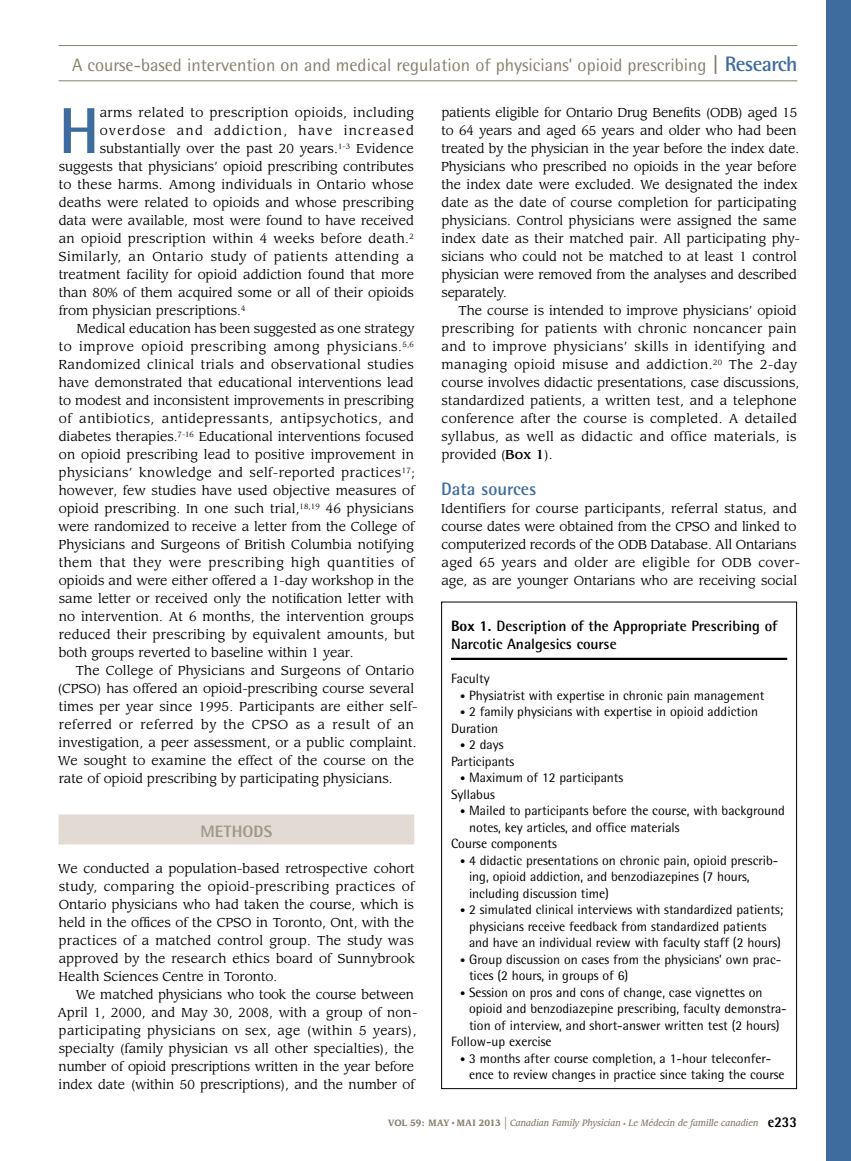
<style>
.page{position:relative;width:851px;height:1161px;background:#fff}
.page>*{position:absolute;margin:0;border:0;box-sizing:border-box;transform-origin:0 0}
.t1{font:700 64.95px "Rotis Semi Sans Std";color:#3f6c9f}
.t2{font:18px "Rotis Semi Sans Std";color:#887e6e}
.t3{font:700 18px "Rotis Semi Sans Std";color:#3f6c9f}
.t4{font:800 16.5px "Rotis Semi Sans Std";letter-spacing:.005em;color:#a2988a}
.t5{font:700 15px/18px "Rotis Semi Sans Std";color:#000}
.t6{font:13.5px/16.5px "Rotis Semi Sans Std";color:#000}
.t7{font:12.75px/18px "Leawood Std";letter-spacing:.005em;color:#000}
.t8{font:12.75px/18px "Leawood Std";letter-spacing:.025em;color:#000}
.t9{font:12.75px "Leawood Std";letter-spacing:.04em;color:#000}
.t10{font:12.75px "Leawood Std";letter-spacing:.045em;color:#000}
.t11{font:12.75px "Leawood Std";letter-spacing:.03em;color:#000}
.t12{font:12.75px "Leawood Std";letter-spacing:.035em;color:#000}
.t13{font:12.75px "Leawood Std";letter-spacing:.095em;color:#000}
.t14{font:italic 500 9px "Leawood Std";color:#887e6e;scale:.9 1}
.s1{font-weight:700;font-size:21px}
.s2{font-weight:700;font-size:21px;color:#3f6c9f}
.s3{font-weight:500}
.s4{font-weight:800}
.s5{font-size:10.5px}
.s6{font-weight:700;font-style:normal}
.s7{font-family:"Times";font-weight:400;font-style:normal}
.s8{font-weight:400;font-style:normal;font-size:15px}
.s9{font-style:normal;font-size:6px}
.s10{font-family:"Rotis Semi Sans Std";font-weight:800;font-style:normal;font-size:15px;color:#000}
</style>
<div class="page">
<div style="left:826px;top:0;width:24px;height:1161px;background:#3f6c9f"></div>
<hr style="left:58px;top:45px;width:739px;height:1px;background:#887e6e">
<hr style="left:58px;top:80px;width:739px;height:1px;background:#887e6e">
<div style="left:58px;top:814px;width:356px;height:30px;background:#e1dbd4"></div>
<hr style="left:451px;top:658px;width:336px;height:2px;background:#000">
<h2 class="t2" style="left:72px;top:55px;width:726px">A course-based intervention on and medical regulation of physicians’ opioid prescribing <span class="s1">|</span> <span class="s2">Research</span></h2>
<h1 class="t1" style="left:59px;top:91px;width:42px">H</h1>
<p class="t11" style="left:100px;top:105px;width:316px">arms related to prescription opioids, including</p>
<p class="t7" style="left:441px;top:104px;width:360px">patients eligible for Ontario Drug Benefits (ODB) aged 15 to 64 years and aged 65 years and older who had been treated by the physician in the year before the index date.<br>Physicians who prescribed no opioids in the year before the index date were excluded. We designated the index date as the date of course completion for participating physicians. Control physicians were assigned the same index date as their matched pair. All participating phy&shy;sicians who could not be matched to at least 1 control physician were removed from the analyses and described separately.</p>
<p class="t8" style="left:441px;top:302px;width:359px;text-indent:17px">The course is intended to improve physicians’ opioid prescribing for patients with chronic noncancer pain and to improve physicians’ skills in identifying and managing opioid misuse and addiction.<sup>20</sup> The 2-day course involves didactic presentations, case discussions, standardized patients, a written test, and a telephone conference after the course is completed. A detailed syllabus, as well as didactic and office materials, is provided (<span class="s3">Box 1</span>).</p>
<h2 class="t3" style="left:441px;top:478px;width:97px">Data sources</h2>
<p class="t7" style="left:441px;top:500px;width:360px">Identifiers for course participants, referral status, and course dates were obtained from the CPSO and linked to computerized records of the ODB Database. All Ontarians aged 65 years and older are eligible for ODB cover&shy;age, as are younger Ontarians who are receiving social</p>
<p class="t5" style="left:451px;top:616px;width:328px"><span class="s4">Box 1.</span> Description of the Appropriate Prescribing of<br>Narcotic Analgesics course</p>
<p class="t6" style="left:451px;top:670px;width:40px">Faculty</p>
<p class="t6" style="left:460px;top:687px;width:306px"><span class="s5">•</span> Physiatrist with expertise in chronic pain management</p>
<p class="t6" style="left:451px;top:703px;width:308px;text-indent:9px"><span class="s5">•</span> 2 family physicians with expertise in opioid addiction<br>Duration</p>
<p class="t6" style="left:451px;top:736px;width:65px;text-align:center"><span class="s5">•</span> 2 days<br>Participants</p>
<p class="t6" style="left:451px;top:769px;width:174px;text-indent:9px"><span class="s5">•</span> Maximum of 12 participants<br>Syllabus</p>
<p class="t6" style="left:460px;top:802px;width:326px"><span class="s5">•</span> Mailed to participants before the course, with background</p>
<p class="t6" style="left:469px;top:819px;width:212px">notes, key articles, and office materials</p>
<p class="t6" style="left:451px;top:835px;width:107px">Course components</p>
<p class="t6" style="left:469px;top:852px;width:311px;text-indent:-9px"><span class="s5">•</span> 4 didactic presentations on chronic pain, opioid prescrib&shy;ing, opioid addiction, and benzodiazepines (7 hours, including discussion time)</p>
<p class="t6" style="left:460px;top:901px;width:325px;text-align:center"><span class="s5">•</span> 2 simulated clinical interviews with standardized patients; physicians receive feedback from standardized patients<br>and have an individual review with faculty staff (2 hours)</p>
<p class="t6" style="left:469px;top:951px;width:314px;text-indent:-9px"><span class="s5">•</span> Group discussion on cases from the physicians’ own prac&shy;tices (2 hours, in groups of 6)</p>
<p class="t6" style="left:460px;top:984px;width:304px"><span class="s5">•</span> Session on pros and cons of change, case vignettes on</p>
<p class="t6" style="left:469px;top:1000px;width:319px">opioid and benzodiazepine prescribing, faculty demonstra-</p>
<p class="t6" style="left:469px;top:1017px;width:312px">tion of interview, and short-answer written test (2 hours)</p>
<p class="t6" style="left:451px;top:1033px;width:102px">Follow-up exercise</p>
<p class="t6" style="left:469px;top:1050px;width:317px;text-indent:-9px"><span class="s5">•</span> 3 months after course completion, a 1-hour teleconfer&shy;ence to review changes in practice since taking the course</p>
<p class="t13" style="left:100px;top:123px;width:315px">overdose and addiction, have increased</p>
<p class="t7" style="left:100px;top:140px;width:315px">substantially over the past 20 years.<sup>1-3</sup> Evidence</p>
<p class="t7" style="left:59px;top:158px;width:356px">suggests that physicians’ opioid prescribing contributes</p>
<p class="t7" style="left:59px;top:176px;width:357px">to these harms. Among individuals in Ontario whose</p>
<p class="t7" style="left:59px;top:194px;width:356px">deaths were related to opioids and whose prescribing</p>
<p class="t7" style="left:59px;top:212px;width:356px">data were available, most were found to have received</p>
<p class="t8" style="left:59px;top:230px;width:357px">an opioid prescription within 4 weeks before death.<sup>2</sup></p>
<p class="t9" style="left:59px;top:249px;width:357px">Similarly, an Ontario study of patients attending a</p>
<p class="t7" style="left:59px;top:266px;width:357px">treatment facility for opioid addiction found that more</p>
<p class="t7" style="left:59px;top:284px;width:356px">than 80% of them acquired some or all of their opioids</p>
<p class="t7" style="left:59px;top:302px;width:188px">from physician prescriptions.<sup>4</sup></p>
<p class="t7" style="left:77px;top:320px;width:339px">Medical education has been suggested as one strategy</p>
<p class="t10" style="left:59px;top:339px;width:357px">to improve opioid prescribing among physicians.<sup>5,6</sup></p>
<p class="t11" style="left:59px;top:357px;width:357px">Randomized clinical trials and observational studies</p>
<p class="t7" style="left:59px;top:374px;width:356px">have demonstrated that educational interventions lead</p>
<p class="t7" style="left:59px;top:392px;width:357px">to modest and inconsistent improvements in prescribing</p>
<p class="t10" style="left:59px;top:411px;width:356px">of antibiotics, antidepressants, antipsychotics, and</p>
<p class="t7" style="left:59px;top:428px;width:356px">diabetes therapies.<sup>7-16</sup> Educational interventions focused</p>
<p class="t7" style="left:59px;top:446px;width:357px">on opioid prescribing lead to positive improvement in</p>
<p class="t12" style="left:59px;top:465px;width:357px">physicians’ knowledge and self-reported practices<sup>17</sup>;</p>
<p class="t7" style="left:59px;top:482px;width:357px">however, few studies have used objective measures of</p>
<p class="t7" style="left:59px;top:500px;width:356px">opioid prescribing. In one such trial,<sup>18,19</sup> 46 physicians</p>
<p class="t7" style="left:58px;top:518px;width:358px">were randomized to receive a letter from the College of</p>
<p class="t7" style="left:59px;top:536px;width:357px">Physicians and Surgeons of British Columbia notifying</p>
<p class="t9" style="left:59px;top:555px;width:357px">them that they were prescribing high quantities of</p>
<p class="t7" style="left:59px;top:572px;width:356px">opioids and were either offered a 1-day workshop in the</p>
<p class="t7" style="left:59px;top:590px;width:356px">same letter or received only the notification letter with</p>
<p class="t7" style="left:59px;top:608px;width:357px">no intervention. At 6 months, the intervention groups</p>
<p class="t7" style="left:59px;top:626px;width:357px">reduced their prescribing by equivalent amounts, but</p>
<p class="t7" style="left:59px;top:644px;width:296px">both groups reverted to baseline within 1 year.</p>
<p class="t7" style="left:76px;top:662px;width:340px">The College of Physicians and Surgeons of Ontario</p>
<p class="t7" style="left:58px;top:680px;width:358px">(CPSO) has offered an opioid-prescribing course several</p>
<p class="t7" style="left:59px;top:698px;width:360px">times per year since 1995. Participants are either self-</p>
<p class="t9" style="left:59px;top:717px;width:357px">referred or referred by the CPSO as a result of an</p>
<p class="t7" style="left:59px;top:734px;width:359px">investigation, a peer assessment, or a public complaint.</p>
<p class="t7" style="left:58px;top:752px;width:358px">We sought to examine the effect of the course on the</p>
<p class="t7" style="left:59px;top:770px;width:335px">rate of opioid prescribing by participating physicians.</p>
<p class="t4" style="left:200px;top:821px;width:73px">METHODS</p>
<p class="t7" style="left:58px;top:860px;width:358px;text-align:justify">We conducted a population-based retrospective cohort study, comparing the opioid-prescribing practices of Ontario physicians who had taken the course, which is held in the offices of the CPSO in Toronto, Ont, with the practices of a matched control group. The study was approved by the research ethics board of Sunnybrook Health Sciences Centre in Toronto.</p>
<p class="t7" style="left:57px;top:986px;width:361px;text-indent:18px">We matched physicians who took the course between April 1, 2000, and May 30, 2008, with a group of non&shy;participating physicians on sex, age (within 5 years), specialty (family physician vs all other specialties), the number of opioid prescriptions written in the year before index date (within 50 prescriptions), and the number of</p>
<p class="t14" style="left:388px;top:1118px;width:455px"><span class="s6">Vol 59: MAY</span> <span class="s7">•</span> <span class="s6">MAI 2013</span> <span class="s8">|</span> Canadian Family Physician <span class="s9">•</span> Le Médecin de famille canadien <span class="s10">e233</span></p>
</div>
